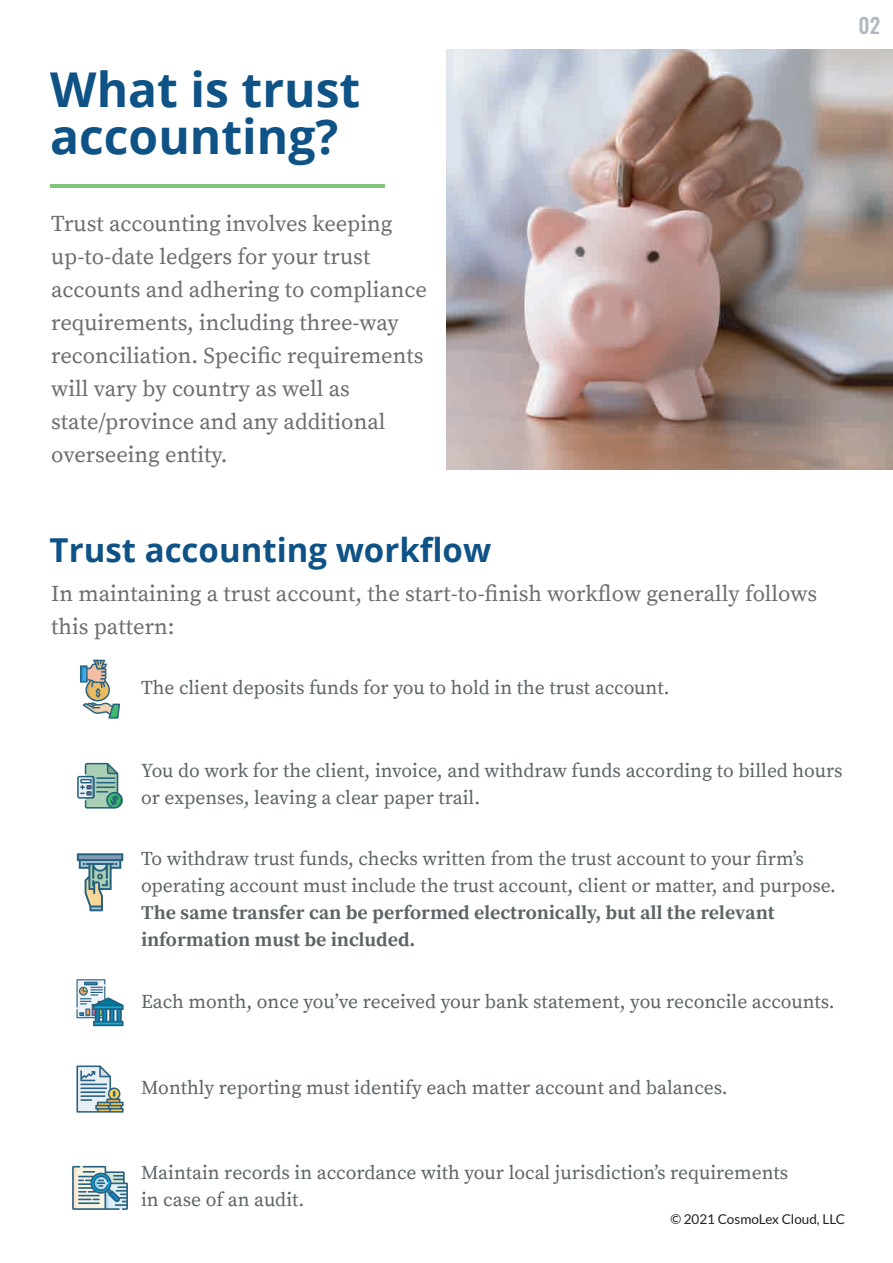
<style>
.page{position:relative;width:893px;height:1263px;background:#fff}
.page>*{position:absolute;margin:0;border:0;box-sizing:border-box;transform-origin:0 0}
.t1{font:700 48px/46.5px "Open Sans";color:#0e5286}
.t2{font:700 33px "Open Sans";color:#0e5286}
.t3{font:22.5px/33px "Source Serif Pro";color:#6c6d70}
.t4{font:500 21px "Oswald";color:#b0b7be}
.t5{font:19.5px/27px "Source Serif Pro";color:#5c6467}
.t6{font:700 19.5px/27px "Source Serif Pro";color:#5c6467}
.t7{font:13.5px "Lato";color:#231f20}
</style>
<div class="page">
<img style="left:446px;top:50px;width:447px;height:419px">
<hr style="left:50px;top:184px;width:334px;height:4px;background:#7fc679">
<svg style="left:80px;top:660px;width:40px;height:59px"></svg>
<svg style="left:76px;top:1065px;width:48px;height:48px"></svg>
<svg style="left:72px;top:1166px;width:56px;height:44px;background:#98b6c0"></svg>
<svg style="left:77px;top:853px;width:46px;height:58px"></svg>
<svg style="left:76px;top:979px;width:48px;height:47px"></svg>
<svg style="left:77px;top:763px;width:46px;height:45px"></svg>
<h1 class="t1" style="left:50px;top:65px;width:312px">What is trust accounting?</h1>
<p class="t3" style="left:51px;top:208px;width:377px">Trust accounting involves keeping up-to-date ledgers for your trust accounts and adhering to compliance requirements, including three-way reconciliation. Specific requirements will vary by country as well as state/province and any additional overseeing entity.</p>
<p class="t4" style="left:858px;top:14px;width:23px">02</p>
<h2 class="t2" style="left:50px;top:527px;width:443px">Trust accounting workflow</h2>
<p class="t3" style="left:51px;top:577px;width:768px">In maintaining a trust account, the start-to-finish workflow generally follows this pattern:</p>
<p class="t5" style="left:141px;top:675px;width:530px">The client deposits funds for you to hold in the trust account.</p>
<p class="t5" style="left:141px;top:758px;width:703px">You do work for the client, invoice, and withdraw funds according to billed hours or expenses, leaving a clear paper trail.</p>
<p class="t5" style="left:141px;top:846px;width:697px">To withdraw trust funds, checks written from the trust account to your firm’s operating account must include the trust account, client or matter, and purpose.</p>
<p class="t6" style="left:141px;top:900px;width:635px">The same transfer can be performed electronically, but all the relevant information must be included.</p>
<p class="t5" style="left:141px;top:988px;width:695px">Each month, once you’ve received your bank statement, you reconcile accounts.</p>
<p class="t5" style="left:141px;top:1075px;width:588px">Monthly reporting must identify each matter account and balances.</p>
<p class="t5" style="left:141px;top:1160px;width:649px">Maintain records in accordance with your local jurisdiction’s requirements in case of an audit.</p>
<p class="t7" style="left:670px;top:1212px;width:176px">© 2021 CosmoLex Cloud, LLC</p>
</div>
